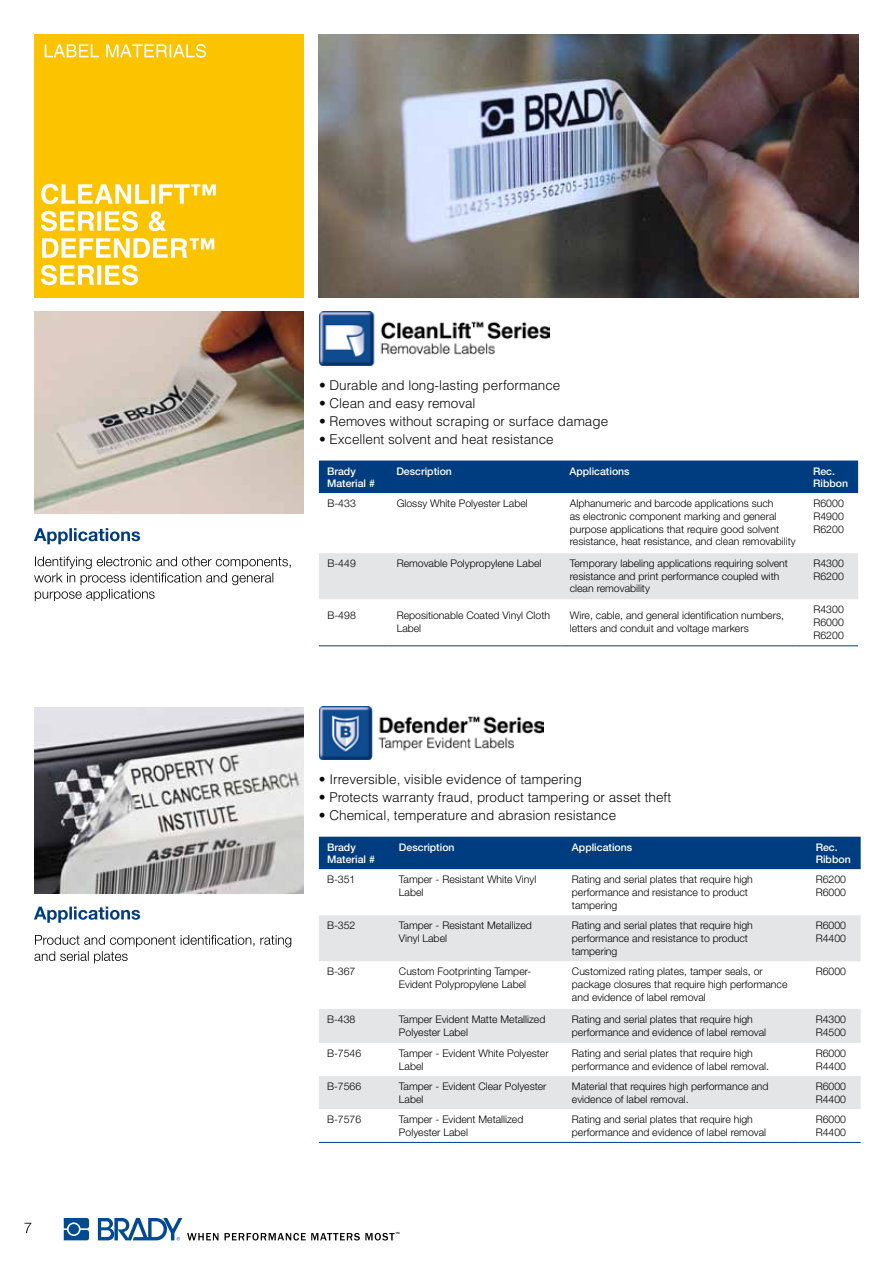
<style>
.page{position:relative;width:893px;height:1263px;background:#fff}
.page>*{position:absolute;margin:0;border:0;box-sizing:border-box;transform-origin:0 0}
.t1{font:300 13.5px "Helvetica LT Std";color:#0a0a0b}
.t2{font:300 10.5px/12.6px "Helvetica Neue LT Std";color:#000}
.t3{font:500 10.5px/12.6px "Helvetica Neue LT Std";color:#fff}
</style>
<div class="page">
<img style="left:319px;top:34px;width:540px;height:264px">
<div style="left:34px;top:34px;width:270px;height:264px;background:#fcc400"></div>
<svg style="left:41px;top:265px;width:97px;height:20px"></svg>
<svg style="left:42px;top:238px;width:172px;height:20px"></svg>
<svg style="left:41px;top:211px;width:125px;height:20px"></svg>
<svg style="left:41px;top:184px;width:175px;height:20px"></svg>
<svg style="left:45px;top:44px;width:161px;height:14px"></svg>
<div style="left:319px;top:460px;width:539px;height:33px;background:#003d80"></div>
<svg style="left:319px;top:493px;width:539px;height:1px"></svg>
<div style="left:319px;top:553px;width:539px;height:46px;background:#e3e5e7"></div>
<hr style="left:319px;top:645px;width:69px;height:1px;background:#003d80">
<hr style="left:561px;top:645px;width:235px;height:1px;background:#003d80">
<hr style="left:796px;top:645px;width:62px;height:1px;background:#003d80">
<hr style="left:388px;top:645px;width:173px;height:1px;background:#003d80">
<img style="left:320px;top:311px;width:229px;height:55px">
<div style="left:319px;top:837px;width:542px;height:32px;background:#003d80"></div>
<svg style="left:319px;top:869px;width:542px;height:1px"></svg>
<svg style="left:319px;top:915px;width:542px;height:194px;fill:#e3e5e7"></svg>
<svg style="left:319px;top:1141px;width:542px;height:1px"></svg>
<hr style="left:319px;top:1142px;width:72px;height:1px;background:#003d80">
<hr style="left:391px;top:1142px;width:173px;height:1px;background:#003d80">
<hr style="left:564px;top:1142px;width:235px;height:1px;background:#003d80">
<hr style="left:799px;top:1142px;width:62px;height:1px;background:#003d80">
<img style="left:319px;top:707px;width:225px;height:53px">
<svg style="left:64px;top:1218px;width:25px;height:22px"></svg>
<div style="left:69px;top:1224px;width:10px;height:10px;background:#004a91;border-radius:50%"></div>
<svg style="left:98px;top:1218px;width:120px;height:22px"></svg>
<svg style="left:225px;top:1232px;width:174px;height:8px"></svg>
<svg style="left:25px;top:1223px;width:6px;height:10px"></svg>
<img style="left:34px;top:311px;width:270px;height:202px">
<img style="left:34px;top:708px;width:269px;height:185px">
<svg style="left:34px;top:556px;width:257px;height:45px"></svg>
<svg style="left:34px;top:935px;width:257px;height:28px"></svg>
<svg style="left:34px;top:528px;width:106px;height:16px"></svg>
<svg style="left:34px;top:907px;width:106px;height:16px"></svg>
<p class="t1" style="left:319px;top:377px;width:243px">• Durable and long-lasting performance</p>
<p class="t1" style="left:319px;top:395px;width:158px">• Clean and easy removal</p>
<p class="t1" style="left:319px;top:413px;width:291px">• Removes without scraping or surface damage</p>
<p class="t1" style="left:319px;top:431px;width:236px">• Excellent solvent and heat resistance</p>
<p class="t3" style="left:327px;top:464px;width:49px">Brady<br>Material #</p>
<p class="t3" style="left:396px;top:464px;width:57px">Description</p>
<p class="t3" style="left:569px;top:464px;width:62px">Applications</p>
<p class="t3" style="left:813px;top:464px;width:37px">Rec.<br>Ribbon</p>
<p class="t2" style="left:327px;top:497px;width:30px">B-433</p>
<p class="t2" style="left:397px;top:497px;width:133px">Glossy White Polyester Label</p>
<p class="t2" style="left:570px;top:497px;width:227px">Alphanumeric and barcode applications such<br>as electronic component marking and general purpose applications that require good solvent resistance, heat resistance, and clean removability</p>
<p class="t2" style="left:813px;top:497px;width:32px;text-align:justify">R6000<br>R4900<br>R6200</p>
<p class="t2" style="left:327px;top:557px;width:30px">B-449</p>
<p class="t2" style="left:397px;top:557px;width:146px">Removable Polypropylene Label</p>
<p class="t2" style="left:570px;top:557px;width:220px">Temporary labeling applications requiring solvent resistance and print performance coupled with clean removability</p>
<p class="t2" style="left:813px;top:557px;width:32px">R4300<br>R6200</p>
<p class="t2" style="left:327px;top:609px;width:30px">B-498</p>
<p class="t2" style="left:397px;top:609px;width:155px">Repositionable Coated Vinyl Cloth<br>Label</p>
<p class="t2" style="left:570px;top:609px;width:216px">Wire, cable, and general identification numbers, letters and conduit and voltage markers</p>
<p class="t2" style="left:813px;top:603px;width:32px;text-align:justify">R4300<br>R6000<br>R6200</p>
<p class="t1" style="left:319px;top:771px;width:265px">• Irreversible, visible evidence of tampering</p>
<p class="t1" style="left:319px;top:789px;width:354px">• Protects warranty fraud, product tampering or asset theft</p>
<p class="t1" style="left:319px;top:807px;width:299px">• Chemical, temperature and abrasion resistance</p>
<p class="t3" style="left:327px;top:841px;width:49px">Brady<br>Material #</p>
<p class="t3" style="left:399px;top:841px;width:57px">Description</p>
<p class="t3" style="left:572px;top:841px;width:62px">Applications</p>
<p class="t3" style="left:816px;top:841px;width:37px">Rec.<br>Ribbon</p>
<p class="t2" style="left:327px;top:873px;width:30px">B-351</p>
<p class="t2" style="left:399px;top:873px;width:139px">Tamper - Resistant White Vinyl<br>Label</p>
<p class="t2" style="left:572px;top:873px;width:182px">Rating and serial plates that require high performance and resistance to product tampering</p>
<p class="t2" style="left:816px;top:873px;width:32px">R6200<br>R6000</p>
<p class="t2" style="left:327px;top:919px;width:30px">B-352</p>
<p class="t2" style="left:399px;top:919px;width:135px">Tamper - Resistant Metallized<br>Vinyl Label</p>
<p class="t2" style="left:572px;top:919px;width:182px">Rating and serial plates that require high performance and resistance to product tampering</p>
<p class="t2" style="left:816px;top:919px;width:32px">R6000<br>R4400</p>
<p class="t2" style="left:327px;top:965px;width:30px">B-367</p>
<p class="t2" style="left:399px;top:965px;width:134px">Custom Footprinting Tamper-<br>Evident Polypropylene Label</p>
<p class="t2" style="left:572px;top:965px;width:217px">Customized rating plates, tamper seals, or package closures that require high performance and evidence of label removal</p>
<p class="t2" style="left:816px;top:965px;width:32px">R6000</p>
<p class="t2" style="left:327px;top:1013px;width:30px">B-438</p>
<p class="t2" style="left:399px;top:1013px;width:148px">Tamper Evident Matte Metallized<br>Polyester Label</p>
<p class="t2" style="left:572px;top:1013px;width:196px">Rating and serial plates that require high performance and evidence of label removal</p>
<p class="t2" style="left:816px;top:1013px;width:32px">R4300<br>R4500</p>
<p class="t2" style="left:327px;top:1047px;width:36px">B-7546</p>
<p class="t2" style="left:399px;top:1047px;width:151px">Tamper - Evident White Polyester<br>Label</p>
<p class="t2" style="left:572px;top:1047px;width:199px">Rating and serial plates that require high performance and evidence of label removal.</p>
<p class="t2" style="left:816px;top:1047px;width:32px">R6000<br>R4400</p>
<p class="t2" style="left:327px;top:1080px;width:36px">B-7566</p>
<p class="t2" style="left:399px;top:1080px;width:149px">Tamper - Evident Clear Polyester<br>Label</p>
<p class="t2" style="left:572px;top:1080px;width:198px">Material that requires high performance and evidence of label removal.</p>
<p class="t2" style="left:816px;top:1080px;width:32px">R6000<br>R4400</p>
<p class="t2" style="left:327px;top:1113px;width:36px">B-7576</p>
<p class="t2" style="left:399px;top:1113px;width:126px">Tamper - Evident Metallized<br>Polyester Label</p>
<p class="t2" style="left:572px;top:1113px;width:196px">Rating and serial plates that require high performance and evidence of label removal</p>
<p class="t2" style="left:816px;top:1113px;width:32px">R6000<br>R4400</p>
</div>
